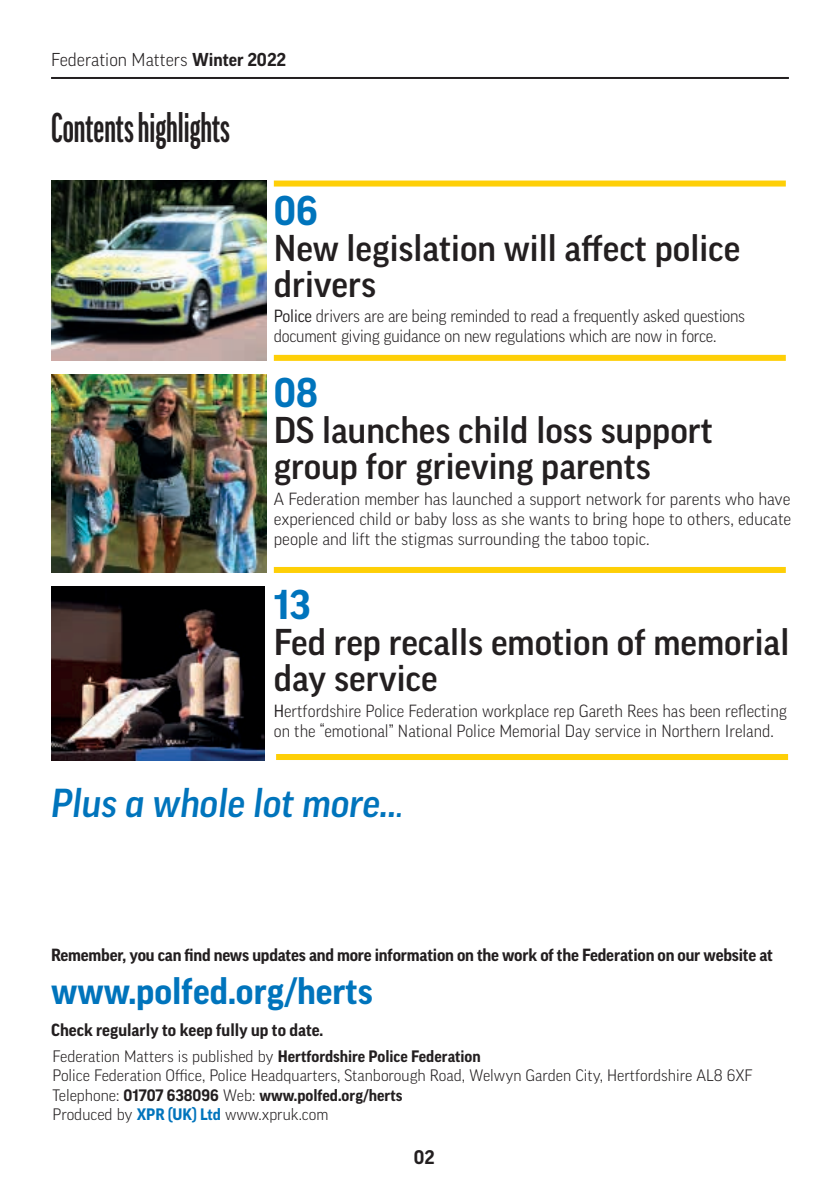
<style>
.page{position:relative;width:840px;height:1191px;background:#fff}
.page>*{position:absolute;margin:0;border:0;box-sizing:border-box;transform-origin:0 0}
.t1{font:700 40px "Good Pro Comp";color:#231f20}
.t2{font:700 40px "Good Pro";color:#0074bc}
.t3{font:italic 500 39px "Good Pro";color:#0074bc}
.t4{font:500 36px/36px "Good Pro";color:#231f20}
.t5{font:700 36px "Good Pro";color:#0074bc}
.t6{font:700 19px "Good Pro";color:#231f20}
.t7{font:300 18px "Good Pro";color:#231f20}
.t8{font:300 17px/20px "Good Pro";color:#231f20}
.t9{font:700 17px "Good Pro";letter-spacing:-.01em;color:#231f20}
.t10{font:300 16px/19.2px "Good Pro";color:#231f20}
.s1{font-weight:700}
.s2{font-weight:400}
.s3{font-weight:700;color:#0074bc}
</style>
<div class="page">
<hr style="left:51px;top:77px;width:737px;height:2px;background:#231f20">
<div style="left:274px;top:180px;width:511px;height:6px;background:#fecf07"></div>
<div style="left:274px;top:355px;width:511px;height:6px;background:#fecf07"></div>
<img style="left:51px;top:180px;width:215px;height:181px">
<div style="left:276px;top:754px;width:511px;height:6px;background:#fecf07"></div>
<div style="left:274px;top:567px;width:511px;height:6px;background:#fecf07"></div>
<img style="left:51px;top:374px;width:215px;height:199px">
<img style="left:51px;top:587px;width:213px;height:173px">
<p class="t7" style="left:51px;top:49px;width:236px">Federation Matters <span class="s1">Winter 2022</span></p>
<h1 class="t1" style="left:51px;top:106px;width:180px">Contents highlights</h1>
<h1 class="t2" style="left:274px;top:188px;width:45px">06</h1>
<h3 class="t4" style="left:274px;top:230px;width:468px">New legislation will affect police drivers</h3>
<p class="t8" style="left:274px;top:306px;width:472px"><span class="s2">Police</span> drivers are are being reminded to read a frequently asked questions document giving guidance on new regulations which are now in force.</p>
<h1 class="t2" style="left:274px;top:370px;width:46px">08</h1>
<h3 class="t4" style="left:274px;top:412px;width:440px">DS launches child loss support group for grieving parents</h3>
<p class="t8" style="left:274px;top:488px;width:518px;text-align:justify">A Federation member has launched a support network for parents who have experienced child or baby loss as she wants to bring hope to others, educate people and lift the stigmas surrounding the taboo topic.</p>
<h1 class="t2" style="left:274px;top:582px;width:38px">13</h1>
<h3 class="t4" style="left:274px;top:624px;width:516px">Fed rep recalls emotion of memorial day service</h3>
<p class="t8" style="left:274px;top:701px;width:514px"><span class="s2">H</span>ertfordshire Police Federation workplace rep Gareth Rees has been reflecting on the “emotional” National Police Memorial Day service in Northern Ireland.</p>
<h2 class="t3" style="left:51px;top:781px;width:355px">Plus a whole lot more..<span class="s2">.</span></h2>
<p class="t9" style="left:51px;top:945px;width:723px">Remember, you can find news updates and more information on the work of the Federation on our website at</p>
<h3 class="t5" style="left:51px;top:970px;width:323px">www.polfed.org/herts</h3>
<p class="t9" style="left:51px;top:1020px;width:273px">Check regularly to keep fully up to date.</p>
<p class="t10" style="left:52px;top:1046px;width:701px">Federation Matters is published by <span class="s1">Hertfordshire Police Federation<br></span>Police Federation Office, Police Headquarters, Stanborough Road, Welwyn Garden City, Hertfordshire AL8 6XF Telephone: <span class="s1">01707 638096</span> Web: <span class="s1">www.polfed.org/herts<br></span>Produced by <span class="s3">XPR (UK) Ltd</span> www.xpruk.com</p>
<p class="t6" style="left:413px;top:1146px;width:22px">02</p>
</div>
